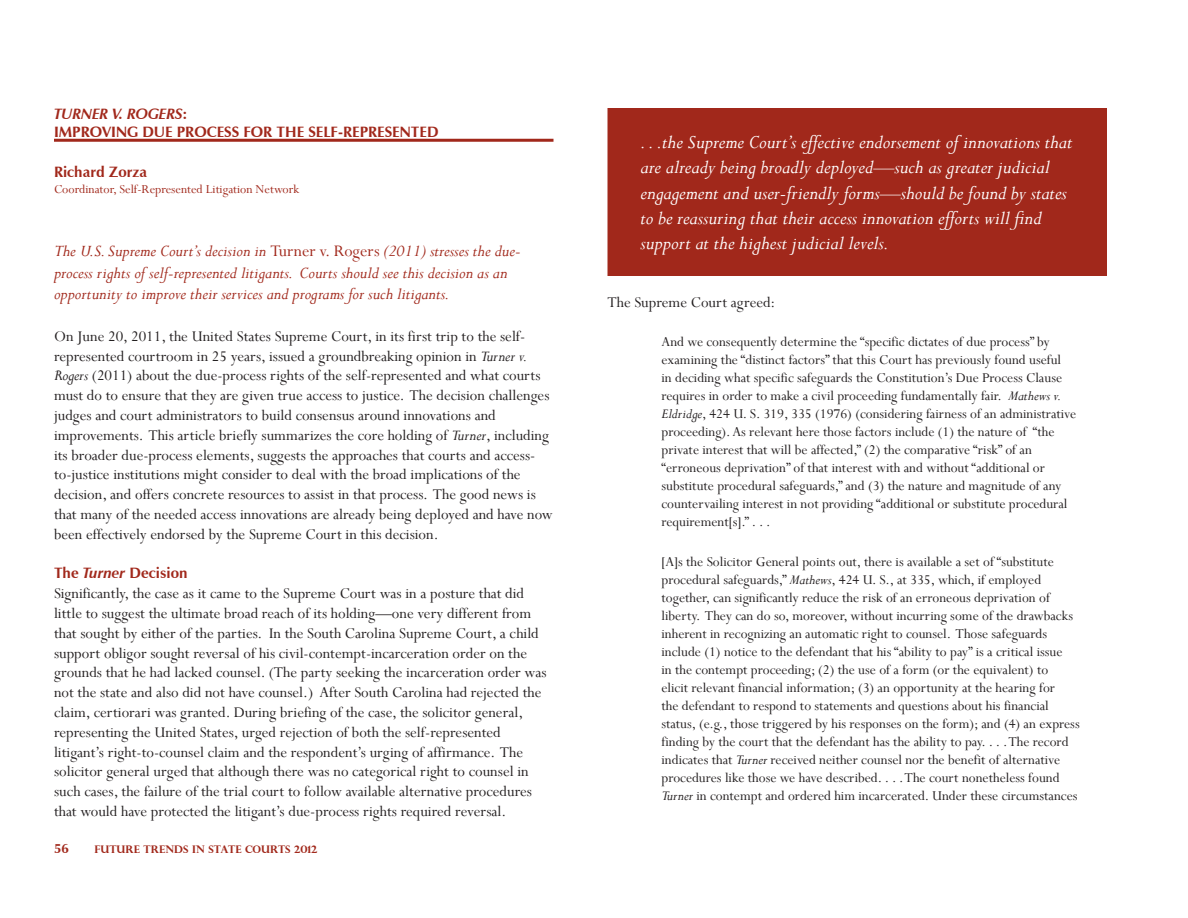
<style>
.page{position:relative;width:1188px;height:918px;background:#fff}
.page>*{position:absolute;margin:0;border:0;box-sizing:border-box;transform-origin:0 0}
.t1{font:italic 21px/25.2px "Perpetua";color:#fff}
.t2{font:italic 18px/21.6px "Perpetua";color:#a1281b}
.t3{font:16.5px/19.8px "Perpetua";color:#231f20}
.t4{font:15px/18px "Perpetua";color:#231f20}
.t5{font:700 15px/18px "Zapf Humanist 601 BT";color:#a1281b}
.t6{font:13.5px "Perpetua";color:#a1281b}
.t7{font:700 13.5px "Zapf Humanist 601 BT";color:#a1281b}
.t8{font:700 10.5px "Perpetua Titling";color:#a1281b}
.s1{font-style:italic}
.s2{font-style:normal}
</style>
<div class="page">
<hr style="left:54px;top:139px;width:500px;height:3px;background:#a1281b">
<div style="left:608px;top:108px;width:499px;height:168px;background:#a1281b"></div>
<p class="t5" style="left:54px;top:105px;width:162px"><span class="s1">TURNER V. ROGERS</span>:<br>IMPROVING DUE PROCESS</p>
<p class="t5" style="left:243px;top:123px;width:118px">FOR THE SELF-REPRESEN</p>
<p class="t5" style="left:411px;top:123px;width:29px">TED</p>
<p class="t5" style="left:54px;top:163px;width:94px">RICHARD ZORZA</p>
<p class="t6" style="left:54px;top:181px;width:247px">Coordinator, Self-Represented Litigation Network</p>
<p class="t2" style="left:54px;top:240px;width:468px">The U.S. Supreme Court’s decision in <span class="s2">Turner v. Rogers</span> (2011) stresses the due&shy;process rights of self-represented litigants. Courts should see this decision as an opportunity to improve their services and programs for such litigants.</p>
<p class="t3" style="left:54px;top:326px;width:500px">On June 20, 2011, the United States Supreme Court, in its first trip to the self&shy;represented courtroom in 25 years, issued a groundbreaking opinion in <span class="s1">Turner v.<br>Rogers</span> (2011) about the due-process rights of the self-represented and what courts must do to ensure that they are given true access to justice. The decision challenges judges and court administrators to build consensus around innovations and improvements. This article briefly summarizes the core holding of <span class="s1">Turner</span>, including its broader due-process elements, suggests the approaches that courts and access&shy;to-justice institutions might consider to deal with the broad implications of the decision, and offers concrete resources to assist in that process. The good news is that many of the needed access innovations are already being deployed and have now been effectively endorsed by the Supreme Court in this decision.</p>
<p class="t5" style="left:54px;top:564px;width:135px">THE <span class="s1">TURNER</span> DECISION</p>
<p class="t3" style="left:54px;top:583px;width:494px">Significantly, the case as it came to the Supreme Court was in a posture that did little to suggest the ultimate broad reach of its holding—one very different from that sought by either of the parties. In the South Carolina Supreme Court, a child support obligor sought reversal of his civil-contempt-incarceration order on the grounds that he had lacked counsel. (The party seeking the incarceration order was not the state and also did not have counsel.) After South Carolina had rejected the claim, certiorari was granted. During briefing of the case, the solicitor general, representing the United States, urged rejection of both the self-represented litigant’s right-to-counsel claim and the respondent’s urging of affirmance. The solicitor general urged that although there was no categorical right to counsel in such cases, the failure of the trial court to follow available alternative procedures that would have protected the litigant’s due-process rights required reversal.</p>
<p class="t7" style="left:54px;top:840px;width:16px">56</p>
<p class="t8" style="left:94px;top:842px;width:224px">FUTURE TRENDS IN STATE COURTS 2012</p>
<p class="t1" style="left:640px;top:129px;width:434px">. . .the Supreme Court’s effective endorsement of innovations that are already being broadly deployed—such as greater judicial engagement and user-friendly forms—should be found by states to be reassuring that their access innovation efforts will find support at the highest judicial levels.</p>
<p class="t3" style="left:607px;top:292px;width:169px">The Supreme Court agreed:</p>
<p class="t4" style="left:662px;top:333px;width:416px">And we consequently determine the “specific dictates of due process” by examining the “distinct factors” that this Court has previously found useful<br>in deciding what specific safeguards the Constitution’s Due Process Clause requires in order to make a civil proceeding fundamentally fair. <span class="s1">Mathews v.<br>Eldridge</span>, 424 U. S. 319, 335 (1976) (considering fairness of an administrative proceeding). As relevant here those factors include (1) the nature of “the private interest that will be affected,” (2) the comparative “risk” of an “erroneous deprivation” of that interest with and without “additional or substitute procedural safeguards,” and (3) the nature and magnitude of any countervailing interest in not providing “additional or substitute procedural requirement[s].” . . .</p>
<p class="t4" style="left:662px;top:552px;width:420px">[A]s the Solicitor General points out, there is available a set of “substitute procedural safeguards,” <span class="s1">Mathews</span>, 424 U. S., at 335, which, if employed together, can significantly reduce the risk of an erroneous deprivation of liberty. They can do so, moreover, without incurring some of the drawbacks inherent in recognizing an automatic right to counsel. Those safeguards include (1) notice to the defendant that his “ability to pay” is a critical issue<br>in the contempt proceeding; (2) the use of a form (or the equivalent) to<br>elicit relevant financial information; (3) an opportunity at the hearing for<br>the defendant to respond to statements and questions about his financial status, (e.g., those triggered by his responses on the form); and (4) an express finding by the court that the defendant has the ability to pay. . . . The record indicates that <span class="s1">Turner</span> received neither counsel nor the benefit of alternative procedures like those we have described. . . . The court nonetheless found <span class="s1">Turner</span> in contempt and ordered him incarcerated. Under these circumstances</p>
</div>
